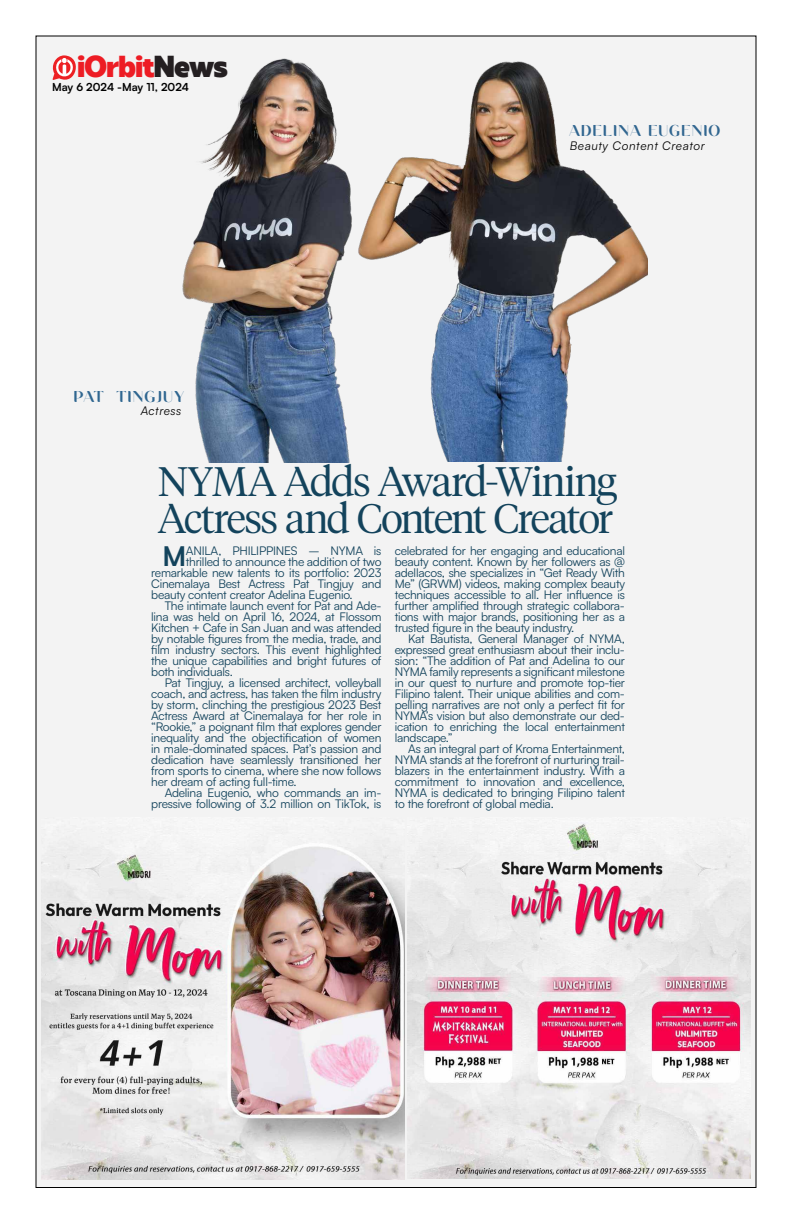
<style>
.page{position:relative;width:792px;height:1224px;background:#fff}
.page>*{position:absolute;margin:0;border:0;box-sizing:border-box;transform-origin:0 0}
.t1{font:300 41px/37.1px "Tiempos Headline";letter-spacing:-.04em;color:#13435c}
.t2{font:900 30.2px "Sanshiro";color:#ed1c24}
.t3{font:700 27px "Satoshi";color:#13435c}
.t4{font:20px "Monea Alegante";letter-spacing:.05em;color:#316690}
.t5{font:20px "Monea Alegante";letter-spacing:.05em;color:#2f6690}
.t6{font:12px/11px "Satoshi";letter-spacing:-.02em;color:#13435c;text-align:justify}
.t7{font:italic 12px "Satoshi";letter-spacing:.05em;color:#000}
.t8{font:700 11px "Satoshi";color:#000}
.s1{color:#241f21}
</style>
<div class="page">
<div style="left:36px;top:36px;width:720px;height:1152px;background:#f3f3f3"></div>
<img style="left:41px;top:844px;width:364px;height:336px">
<img style="left:408px;top:824px;width:343px;height:354px">
<img style="left:435px;top:61px;width:213px;height:400px">
<img style="left:182px;top:58px;width:253px;height:405px">
<svg style="left:52px;top:55px;width:24px;height:25px"></svg>
<h2 class="t2" style="left:78px;top:56px;width:151px">iOrbit<span class="s1">News</span></h2>
<p class="t8" style="left:52px;top:79px;width:139px">May 6 2024 -May 11, 2024</p>
<h3 class="t5" style="left:74px;top:388px;width:112px">PAT TINGJUY</h3>
<p class="t7" style="left:141px;top:403px;width:42px">Actress</p>
<h3 class="t4" style="left:569px;top:121px;width:153px">ADELINA EUGENIO</h3>
<p class="t7" style="left:570px;top:138px;width:136px">Beauty Content Creator</p>
<h1 class="t1" style="left:158px;top:461px;width:461px">NYMA Adds Award-Wining<br>Actress and Content Creator</h1>
<h3 class="t3" style="left:163px;top:537px;width:25px">M</h3>
<p class="t6" style="left:186px;top:545px;width:197px">ANILA, PHILIPPINES – NYMA is</p>
<p class="t6" style="left:395px;top:545px;width:232px">celebrated for her engaging and educational beauty content. Known by her followers as @ adellacos, she specializes in “Get Ready With Me” (GRWM) videos, making complex beauty techniques accessible to all. Her influence is further amplified through strategic collabora&shy;tions with major brands, positioning her as a trusted figure in the beauty industry.</p>
<p class="t6" style="left:395px;top:633px;width:232px;text-indent:14px">Kat Bautista, General Manager of NYMA, expressed great enthusiasm about their inclu&shy;sion: “The addition of Pat and Adelina to our NYMA family represents a significant milestone in our quest to nurture and promote top-tier Filipino talent. Their unique abilities and com&shy;pelling narratives are not only a perfect fit for NYMA’s vision but also demonstrate our ded&shy;ication to enriching the local entertainment landscape.”</p>
<p class="t6" style="left:395px;top:743px;width:232px;text-indent:14px">As an integral part of Kroma Entertainment, NYMA stands at the forefront of nurturing trail&shy;blazers in the entertainment industry. With a commitment to innovation and excellence, NYMA is dedicated to bringing Filipino talent to the forefront of global media.</p>
<p class="t6" style="left:186px;top:556px;width:197px">thrilled to announce the addition of two</p>
<p class="t6" style="left:151px;top:567px;width:232px">remarkable new talents to its portfolio: 2023</p>
<p class="t6" style="left:151px;top:578px;width:232px">Cinemalaya Best Actress Pat Tingjuy and</p>
<p class="t6" style="left:151px;top:589px;width:203px">beauty content creator Adelina Eugenio.</p>
<p class="t6" style="left:165px;top:600px;width:218px">The intimate launch event for Pat and Ade-</p>
<p class="t6" style="left:151px;top:611px;width:232px">lina was held on April 16, 2024, at Flossom</p>
<p class="t6" style="left:151px;top:622px;width:232px">Kitchen + Cafe in San Juan and was attended</p>
<p class="t6" style="left:151px;top:633px;width:232px">by notable figures from the media, trade, and</p>
<p class="t6" style="left:151px;top:644px;width:232px">film industry sectors. This event highlighted</p>
<p class="t6" style="left:151px;top:655px;width:232px">the unique capabilities and bright futures of</p>
<p class="t6" style="left:151px;top:666px;width:83px">both individuals.</p>
<p class="t6" style="left:165px;top:677px;width:218px">Pat Tingjuy, a licensed architect, volleyball</p>
<p class="t6" style="left:151px;top:688px;width:232px">coach, and actress, has taken the film industry</p>
<p class="t6" style="left:151px;top:699px;width:232px">by storm, clinching the prestigious 2023 Best</p>
<p class="t6" style="left:151px;top:710px;width:232px">Actress Award at Cinemalaya for her role in</p>
<p class="t6" style="left:151px;top:721px;width:232px">“Rookie,” a poignant film that explores gender</p>
<p class="t6" style="left:151px;top:732px;width:232px">inequality and the objectification of women</p>
<p class="t6" style="left:151px;top:743px;width:232px">in male-dominated spaces. Pat’s passion and</p>
<p class="t6" style="left:151px;top:754px;width:232px">dedication have seamlessly transitioned her</p>
<p class="t6" style="left:151px;top:765px;width:232px">from sports to cinema, where she now follows</p>
<p class="t6" style="left:151px;top:776px;width:147px">her dream of acting full-time.</p>
<p class="t6" style="left:165px;top:787px;width:218px">Adelina Eugenio, who commands an im-</p>
<p class="t6" style="left:151px;top:798px;width:232px">pressive following of 3.2 million on TikTok, is</p>
</div>
